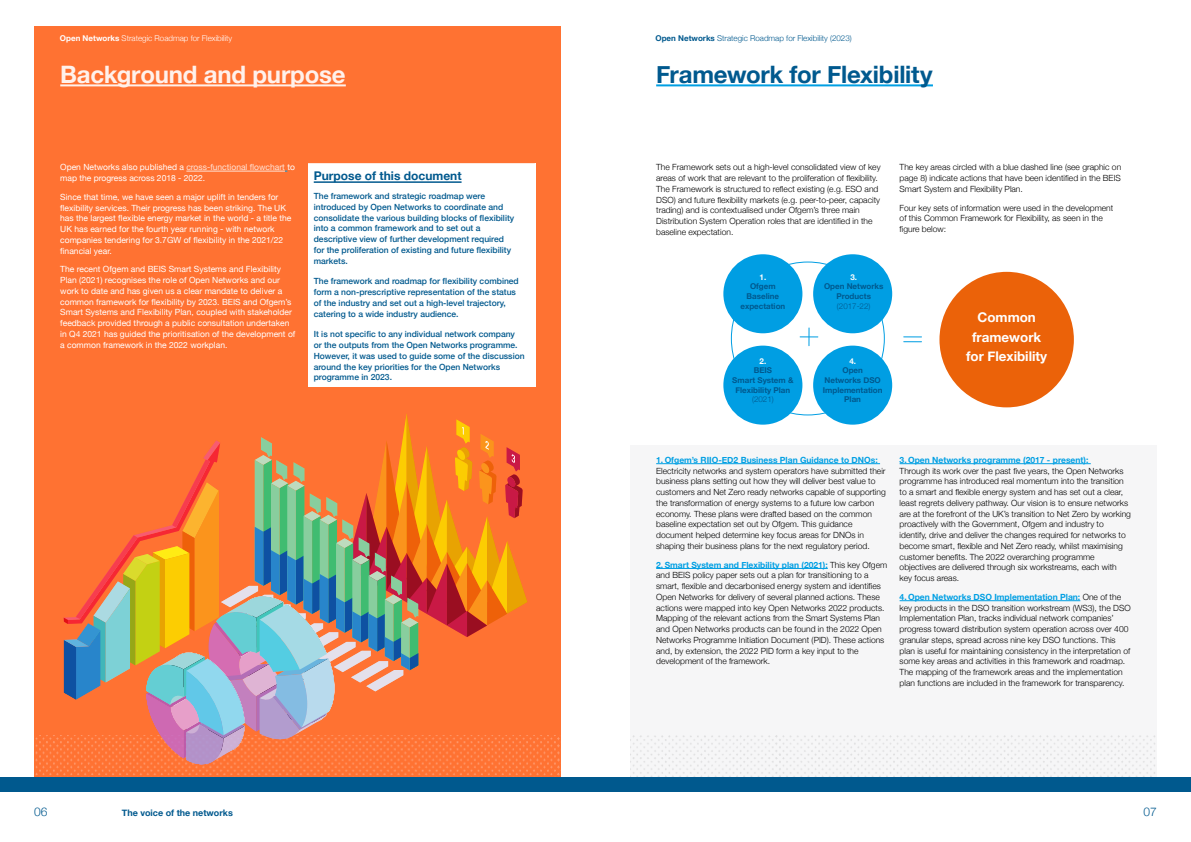
<style>
.page{position:relative;width:1191px;height:842px;background:#fff}
.page>*{position:absolute;margin:0;border:0;box-sizing:border-box;transform-origin:0 0}
.t1{font:700 24px "Helvetica Neue";letter-spacing:-.01em;color:#00598e}
.t2{font:700 24px "Helvetica Neue";letter-spacing:-.01em;color:#fff1eb}
.t3{font:700 13.4px/19.1px "Helvetica Neue";color:#fff;text-align:center}
.t4{font:700 12px "Helvetica Neue";color:#00598e}
.t5{font:300 12px "Helvetica Neue";color:#00598e}
.t6{font:700 9px "Helvetica Neue";color:#00598e}
.t7{font:300 8.5px/10.8px "Helvetica Neue";color:#000}
.t8{font:8.5px/10.8px "Helvetica Neue";color:#fff}
.t9{font:500 8.5px/10.8px "Helvetica Neue";color:#00598e}
.t10{font:700 8.5px "Helvetica Neue";color:#009fe3}
.t11{font:700 8px/9.6px "Helvetica Neue";color:#00598e;text-align:center}
.t12{font:300 8px "Helvetica Neue";color:#00598e}
.t13{font:300 8px "Helvetica Neue";color:#fff}
.t14{font:700 8px "Helvetica Neue";color:#fff}
.s1{font-weight:700}
.s2{color:#ffe3d6}
.s3{font-weight:700;color:#009fe3}
</style>
<div class="page">
<div style="left:35px;top:26px;width:526px;height:756px;background:#ff7232"></div>
<hr style="left:186px;top:171px;width:99px;height:1px;background:#ffe3d6">
<hr style="left:60px;top:84px;width:286px;height:2px;background:#fff1eb">
<div style="left:308px;top:163px;width:227px;height:223px;background:#fff"></div>
<hr style="left:314px;top:181px;width:147px;height:2px;background:#00598e">
<img style="left:35px;top:735px;width:526px;height:42px">
<div style="left:630px;top:446px;width:526px;height:336px;background:#f6f6f7"></div>
<hr style="left:656px;top:84px;width:277px;height:2px;background:#009fe3">
<hr style="left:656px;top:463px;width:224px;height:1px;background:#009fe3">
<hr style="left:656px;top:568px;width:171px;height:1px;background:#009fe3">
<hr style="left:899px;top:463px;width:191px;height:1px;background:#009fe3">
<hr style="left:899px;top:600px;width:181px;height:1px;background:#009fe3">
<div style="left:723px;top:254px;width:79px;height:79px;background:#009ee3;border-radius:50%"></div>
<div style="left:723px;top:346px;width:79px;height:79px;background:#009ee3;border-radius:50%"></div>
<div style="left:813px;top:254px;width:79px;height:79px;background:#009ee3;border-radius:50%"></div>
<div style="left:813px;top:346px;width:79px;height:79px;background:#009ee3;border-radius:50%"></div>
<div style="left:939px;top:272px;width:134px;height:135px;background:#eb6209;border-radius:50%"></div>
<img style="left:630px;top:735px;width:525px;height:42px">
<svg style="left:903px;top:336px;width:18px;height:6px"></svg>
<svg style="left:800px;top:328px;width:18px;height:18px"></svg>
<div style="left:0;top:777px;width:595px;height:14px;background:#00598e"></div>
<div style="left:595px;top:777px;width:596px;height:14px;background:#00598e"></div>
<svg style="left:64px;top:414px;width:463px;height:350px"></svg>
<p class="t13" style="left:60px;top:32px;width:174px"><span class="s1">Open Networks</span> Strategic Roadmap for Flexibility</p>
<p class="t12" style="left:655px;top:32px;width:198px"><span class="s1">Open Networks</span> Strategic Roadmap for Flexibility (2023)</p>
<h1 class="t2" style="left:60px;top:56px;width:287px">Background and purpose</h1>
<p class="t8" style="left:60px;top:162px;width:236px">Open Networks also published a <span class="s2">cross-functional flowchart</span> to map the progress across 2018 - 2022.</p>
<p class="t8" style="left:60px;top:192px;width:233px">Since that time, we have seen a major uplift in tenders for flexibility services. Their progress has been striking. The UK has the largest flexible energy market in the world - a title the UK has earned for the fourth year running - with network companies tendering for 3.7GW of flexibility in the 2021/22 financial year.</p>
<p class="t8" style="left:60px;top:264px;width:237px">The recent Ofgem and BEIS Smart Systems and Flexibility Plan (2021) recognises the role of Open Networks and our work to date and has given us a clear mandate to deliver a common framework for flexibility by 2023. BEIS and Ofgem’s Smart Systems and Flexibility Plan, coupled with stakeholder feedback provided through a public consultation undertaken in Q4 2021 has guided the prioritisation of the development of a common framework in the 2022 workplan.</p>
<h3 class="t4" style="left:314px;top:167px;width:149px">Purpose of this document</h3>
<p class="t9" style="left:314px;top:190px;width:202px">The framework and strategic roadmap were introduced by Open Networks to coordinate and consolidate the various building blocks of flexibility into a common framework and to set out a descriptive view of further development required for the proliferation of existing and future flexibility markets.</p>
<p class="t9" style="left:314px;top:275px;width:207px">The framework and roadmap for flexibility combined form a non-prescriptive representation of the status of the industry and set out a high-level trajectory, catering to a wide industry audience.</p>
<p class="t9" style="left:314px;top:328px;width:212px">It is not specific to any individual network company or the outputs from the Open Networks programme.<br>However, it was used to guide some of the discussion around the key priorities for the Open Networks programme in 2023.</p>
<h1 class="t1" style="left:656px;top:56px;width:278px">Framework for Flexibility</h1>
<p class="t7" style="left:656px;top:161px;width:226px">The Framework sets out a high-level consolidated view of key areas of work that are relevant to the proliferation of flexibility.<br>The Framework is structured to reflect existing (e.g. ESO and DSO) and future flexibility markets (e.g. peer-to-peer, capacity trading) and is contextualised under Ofgem’s three main Distribution System Operation roles that are identified in the baseline expectation.</p>
<p class="t7" style="left:899px;top:161px;width:223px;text-align:justify">The key areas circled with a blue dashed line (see graphic on page 8) indicate actions that have been identified in the BEIS Smart System and Flexibility Plan.</p>
<p class="t7" style="left:899px;top:202px;width:215px">Four key sets of information were used in the development of this Common Framework for Flexibility, as seen in the figure below:</p>
<p class="t14" style="left:759px;top:271px;width:8px">1.</p>
<p class="t11" style="left:740px;top:282px;width:46px">Ofgem<br>Baseline expectation</p>
<p class="t14" style="left:759px;top:355px;width:8px">2.</p>
<p class="t11" style="left:732px;top:366px;width:63px">BEIS<br>Smart System &amp;<br>Flexibility Plan</p>
<p class="t12" style="left:752px;top:393px;width:23px">(2021)</p>
<p class="t14" style="left:850px;top:271px;width:8px">3.</p>
<p class="t11" style="left:824px;top:282px;width:61px">Open Networks<br>Products</p>
<p class="t12" style="left:837px;top:299px;width:35px">(2017-22)</p>
<p class="t14" style="left:849px;top:355px;width:8px">4.</p>
<p class="t11" style="left:823px;top:366px;width:61px">Open<br>Networks DSO<br>Implementation<br>Plan</p>
<h2 class="t3" style="left:966px;top:308px;width:83px">Common framework for Flexibility</h2>
<p class="t10" style="left:656px;top:453px;width:223px">1. Ofgem’s RIIO-ED2 Business Plan Guidance to DNOs:</p>
<p class="t7" style="left:656px;top:464px;width:231px">Electricity networks and system operators have submitted their business plans setting out how they will deliver best value to customers and Net Zero ready networks capable of supporting the transformation of energy systems to a future low carbon economy. These plans were drafted based on the common baseline expectation set out by Ofgem. This guidance document helped determine key focus areas for DNOs in shaping their business plans for the next regulatory period.</p>
<p class="t7" style="left:656px;top:559px;width:232px"><span class="s3">2. Smart System and Flexibility plan (2021):</span> This key Ofgem and BEIS policy paper sets out a plan for transitioning to a smart, flexible and decarbonised energy system and identifies Open Networks for delivery of several planned actions. These actions were mapped into key Open Networks 2022 products.<br>Mapping of the relevant actions from the Smart Systems Plan and Open Networks products can be found in the 2022 Open Networks Programme Initiation Document (PID). These actions and, by extension, the 2022 PID form a key input to the development of the framework.</p>
<p class="t10" style="left:899px;top:453px;width:190px">3. Open Networks programme (2017 - present):</p>
<p class="t7" style="left:899px;top:464px;width:233px">Through its work over the past five years, the Open Networks programme has introduced real momentum into the transition to a smart and flexible energy system and has set out a clear, least regrets delivery pathway. Our vision is to ensure networks are at the forefront of the UK’s transition to Net Zero by working proactively with the Government, Ofgem and industry to identify, drive and deliver the changes required for networks to become smart, flexible and Net Zero ready, whilst maximising customer benefits. The 2022 overarching programme objectives are delivered through six workstreams, each with key focus areas.</p>
<p class="t7" style="left:899px;top:591px;width:232px"><span class="s3">4. Open Networks DSO Implementation Plan:</span> One of the key products in the DSO transition workstream (WS3), the DSO Implementation Plan, tracks individual network companies’ progress toward distribution system operation across over 400 granular steps, spread across nine key DSO functions. This plan is useful for maintaining consistency in the interpretation of some key areas and activities in this framework and roadmap.<br>The mapping of the framework areas and the implementation plan functions are included in the framework for transparency.</p>
<h3 class="t5" style="left:34px;top:802px;width:15px">06</h3>
<p class="t6" style="left:122px;top:805px;width:113px">The voice of the networks</p>
<h3 class="t5" style="left:1143px;top:802px;width:15px">07</h3>
</div>
